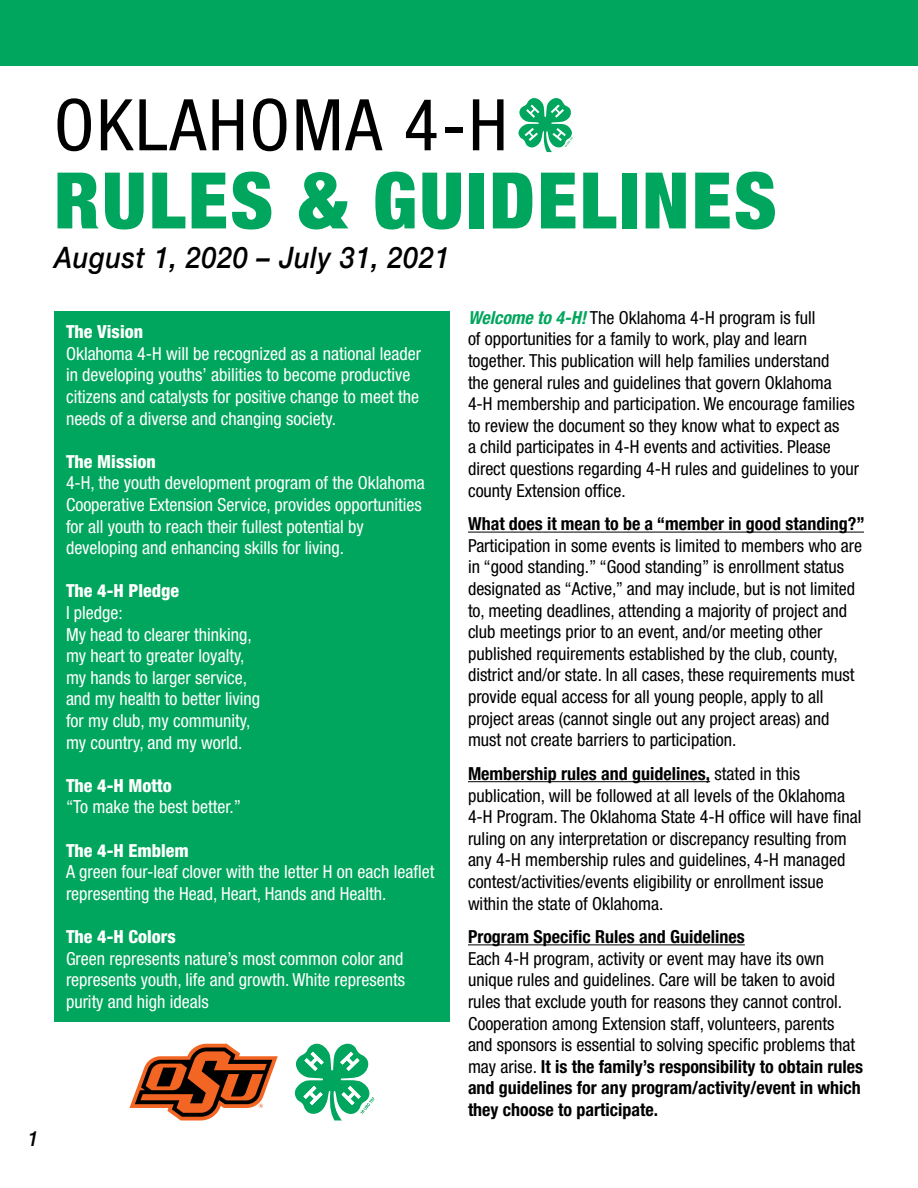
<style>
.page{position:relative;width:918px;height:1188px;background:#fff}
.page>*{position:absolute;margin:0;border:0;box-sizing:border-box;transform-origin:0 0}
.t1{font:900 condensed 78.15px "Helvetica Neue LT Std";letter-spacing:.03em;color:#00a65d}
.t2{font:condensed 71.4px "Helvetica Neue LT Std";letter-spacing:.03em;color:#000}
.t3{font:italic 500 29.7px "Helvetica Neue LT Std";letter-spacing:.03em;color:#000;scale:.9 1}
.t4{font:italic 500 21px "Helvetica Neue LT Std";color:#000;scale:.9 1}
.t5{font:condensed 18px/21.6px "Helvetica Neue LT Std";color:#000}
.t6{font:condensed 18px/21.6px "Helvetica Neue LT Std";color:#fff}
.t7{font:700 condensed 18px "Helvetica Neue LT Std";color:#000}
.t8{font:800 condensed 18px "Helvetica Neue LT Std";color:#fff}
.s1{font-weight:700;font-style:italic;color:#00a65d}
.s2{font-weight:700}
</style>
<div class="page">
<div style="left:0;top:0;width:918px;height:66px;background:#00a65d"></div>
<svg style="left:518px;top:98px;width:55px;height:54px"></svg>
<div style="left:54px;top:311px;width:396px;height:711px;background:#00a65d"></div>
<hr style="left:468px;top:532px;width:396px;height:1px;background:#000">
<hr style="left:468px;top:781px;width:242px;height:1px;background:#000">
<hr style="left:468px;top:944px;width:277px;height:1px;background:#000">
<svg style="left:130px;top:1044px;width:148px;height:76px"></svg>
<svg style="left:295px;top:1044px;width:79px;height:76px"></svg>
<p class="t4" style="left:28px;top:1126px;width:13px">1</p>
<h2 class="t2" style="left:54px;top:84px;width:455px">OKLAHOMA 4-H</h2>
<h1 class="t1" style="left:54px;top:152px;width:724px">RULES &amp; GUIDELINES</h1>
<h3 class="t3" style="left:54px;top:240px;width:441px">August 1, 2020 – July 31, 2021</h3>
<p class="t8" style="left:66px;top:321px;width:79px">The Vision</p>
<p class="t6" style="left:66px;top:342px;width:357px">Oklahoma 4-H will be recognized as a national leader in developing youths’ abilities to become productive citizens and catalysts for positive change to meet the needs of a diverse and changing society.</p>
<p class="t8" style="left:66px;top:450px;width:91px">The Mission</p>
<p class="t6" style="left:66px;top:472px;width:360px">4-H, the youth development program of the Oklahoma Cooperative Extension Service, provides opportunities for all youth to reach their fullest potential by developing and enhancing skills for living.</p>
<p class="t8" style="left:66px;top:580px;width:115px">The 4-H Pledge</p>
<p class="t6" style="left:66px;top:602px;width:196px">I pledge:<br>My head to clearer thinking, my heart to greater loyalty, my hands to larger service, and my health to better living for my club, my community, my country, and my world.</p>
<p class="t8" style="left:66px;top:774px;width:107px">The 4-H Motto</p>
<p class="t6" style="left:66px;top:796px;width:177px">“To make the best better.”</p>
<p class="t8" style="left:66px;top:839px;width:124px">The 4-H Emblem</p>
<p class="t6" style="left:66px;top:861px;width:370px">A green four-leaf clover with the letter H on each leaflet representing the Head, Heart, Hands and Health.</p>
<p class="t8" style="left:66px;top:925px;width:111px">The 4-H Colors</p>
<p class="t6" style="left:66px;top:947px;width:341px;text-align:justify">Green represents nature’s most common color and represents youth, life and growth. White represents purity and high ideals</p>
<p class="t5" style="left:468px;top:307px;width:393px"><span class="s1">Welcome to 4-H!</span> The Oklahoma 4-H program is full<br>of opportunities for a family to work, play and learn together. This publication will help families understand<br>the general rules and guidelines that govern Oklahoma 4-H membership and participation. We encourage families to review the document so they know what to expect as<br>a child participates in 4-H events and activities. Please direct questions regarding 4-H rules and guidelines to your county Extension office.</p>
<p class="t7" style="left:468px;top:513px;width:398px">What does it mean to be a “member in good standing?”</p>
<p class="t5" style="left:468px;top:535px;width:396px">Participation in some events is limited to members who are in “good standing.” “Good standing” is enrollment status designated as “Active,” and may include, but is not limited to, meeting deadlines, attending a majority of project and club meetings prior to an event, and/or meeting other published requirements established by the club, county, district and/or state. In all cases, these requirements must provide equal access for all young people, apply to all project areas (cannot single out any project areas) and must not create barriers to participation.</p>
<p class="t5" style="left:468px;top:763px;width:395px"><span class="s2">Membership rules and guidelines,</span> stated in this publication, will be followed at all levels of the Oklahoma 4-H Program. The Oklahoma State 4-H office will have final ruling on any interpretation or discrepancy resulting from any 4-H membership rules and guidelines, 4-H managed contest/activities/events eligibility or enrollment issue within the state of Oklahoma.</p>
<p class="t7" style="left:468px;top:926px;width:278px">Program Specific Rules and Guidelines</p>
<p class="t5" style="left:468px;top:947px;width:397px">Each 4-H program, activity or event may have its own unique rules and guidelines. Care will be taken to avoid rules that exclude youth for reasons they cannot control.<br>Cooperation among Extension staff, volunteers, parents and sponsors is essential to solving specific problems that may arise. <span class="s2">It is the family’s responsibility to obtain rules and guidelines for any program/activity/event in which they choose to participate.</span></p>
</div>
